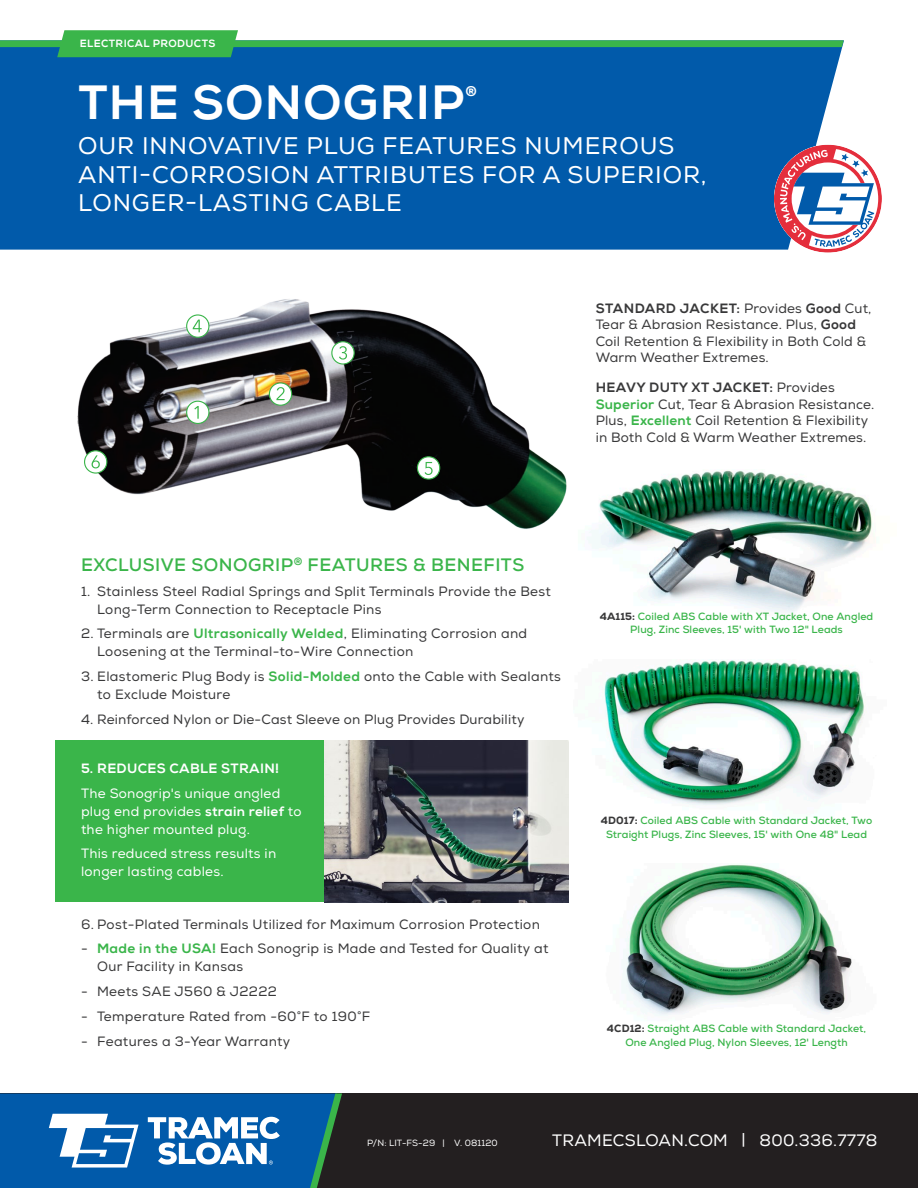
<style>
.page{position:relative;width:918px;height:1188px;background:#fff}
.page>*{position:absolute;margin:0;border:0;box-sizing:border-box;transform-origin:0 0}
.Cat_section_heading{font:800 48px "Nexa";letter-spacing:.025em;color:#fff}
.t1{font:24px/28.5px "Nexa";letter-spacing:.04em;color:#fff}
.t2{font:700 18px "Nexa";letter-spacing:.025em;color:#3ab54a}
.t3{font:16.5px "Nexa";letter-spacing:.015em;color:#fff}
.Cat_section_heading-2{font:800 13.95px "Nexa";color:#fff}
.t4{font:13.5px/16.5px "Nexa";letter-spacing:.025em;color:#383839}
.t5{font:13.5px/18px "Nexa";letter-spacing:.02em;color:#fff}
.t6{font:800 13.5px "Nexa";letter-spacing:.025em;color:#fff}
.t7{font:700 10.5px/13.5px "Nexa";letter-spacing:.01em;color:#3ab54a;text-align:center}
.t8{font:800 10.5px "Nexa";letter-spacing:.04em;color:#fff}
.t9{font:9px "Nexa";letter-spacing:.01em;color:#fff}
.s1{font-weight:800}
.s2{font-weight:800;color:#3ab54a}
.s3{font-weight:800;color:#383839}
</style>
<div class="page">
<div style="left:0;top:57px;width:840px;height:193px;background:#015aaa"></div>
<svg style="left:0;top:30px;width:844px;height:27px"></svg>
<img style="left:77px;top:299px;width:490px;height:230px">
<div style="left:187px;top:401px;width:22px;height:22px;background:#fff;border-radius:50%"></div>
<div style="left:186px;top:401px;width:23px;height:23px;border:1px solid #3ab54a;border-radius:50%"></div>
<svg style="left:194px;top:406px;width:5px;height:13px"></svg>
<svg style="left:187px;top:315px;width:22px;height:22px"></svg>
<div style="left:186px;top:314px;width:23px;height:24px;border:1px solid #3ab54a;border-radius:50%"></div>
<svg style="left:193px;top:320px;width:9px;height:12px"></svg>
<svg style="left:85px;top:451px;width:22px;height:22px"></svg>
<div style="left:84px;top:450px;width:23px;height:24px;border:1px solid #3ab54a;border-radius:50%"></div>
<svg style="left:92px;top:455px;width:8px;height:13px"></svg>
<svg style="left:417px;top:457px;width:23px;height:22px"></svg>
<div style="left:417px;top:456px;width:23px;height:24px;border:1px solid #3ab54a;border-radius:50%"></div>
<svg style="left:425px;top:462px;width:8px;height:13px"></svg>
<svg style="left:269px;top:383px;width:23px;height:22px"></svg>
<div style="left:269px;top:382px;width:23px;height:24px;border:1px solid #3ab54a;border-radius:50%"></div>
<svg style="left:276px;top:387px;width:9px;height:13px"></svg>
<div style="left:332px;top:342px;width:22px;height:22px;background:#fff;border-radius:50%"></div>
<div style="left:331px;top:341px;width:24px;height:24px;border:1px solid #3ab54a;border-radius:50%"></div>
<svg style="left:339px;top:346px;width:8px;height:14px"></svg>
<div style="left:55px;top:740px;width:270px;height:162px;background:#3ab54a"></div>
<img style="left:325px;top:740px;width:244px;height:162px">
<img style="left:587px;top:470px;width:285px;height:143px">
<img style="left:604px;top:660px;width:261px;height:145px">
<img style="left:622px;top:864px;width:230px;height:152px">
<div style="left:0;top:1094px;width:918px;height:94px;background:#231f20"></div>
<svg style="left:0;top:1094px;width:342px;height:94px;background:#2a73b0"></svg>
<svg style="left:774px;top:145px;width:108px;height:108px"></svg>
<p class="t8" style="left:80px;top:37px;width:137px">ELECTRICAL PRODUCTS</p>
<p class="Cat_section_heading" style="left:78px;top:73px;width:388px">THE SONOGRIP</p>
<p class="Cat_section_heading-2" style="left:465px;top:83px;width:13px">®</p>
<p class="t1" style="left:78px;top:132px;width:630px">OUR INNOVATIVE PLUG FEATURES NUMEROUS<br>ANTI-CORROSION ATTRIBUTES FOR A SUPERIOR,<br>LONGER-LASTING CABLE</p>
<p class="t4" style="left:596px;top:300px;width:277px"><span class="s1">STANDARD JACKET:</span> Provides <span class="s1">Good</span> Cut, Tear &amp; Abrasion Resistance. Plus, <span class="s1">Good </span>Coil Retention &amp; Flexibility in Both Cold &amp; Warm Weather Extremes.</p>
<p class="t4" style="left:596px;top:380px;width:280px"><span class="s1">HEAVY DUTY XT JACKET:</span> Provides <span class="s2">Superior</span> Cut, Tear &amp; Abrasion Resistance.<br>Plus, <span class="s2">Excellent</span> Coil Retention &amp; Flexibility in Both Cold &amp; Warm Weather Extremes.</p>
<p class="t2" style="left:81px;top:553px;width:445px">EXCLUSIVE SONOGRIP<sup>®</sup> FEATURES &amp; BENEFITS</p>
<p class="t4" style="left:97px;top:582px;width:455px;line-height:18px;text-indent:-16px">1. Stainless Steel Radial Springs and Split Terminals Provide the Best<br>Long-Term Connection to Receptacle Pins</p>
<p class="t4" style="left:97px;top:625px;width:432px;line-height:18px;text-indent:-16px">2. Terminals are <span class="s2">Ultrasonically Welded</span>, Eliminating Corrosion and<br>Loosening at the Terminal-to-Wire Connection</p>
<p class="t4" style="left:97px;top:668px;width:465px;line-height:18px;text-indent:-16px">3. Elastomeric Plug Body is <span class="s2">Solid-Molded</span> onto the Cable with Sealants to Exclude Moisture</p>
<p class="t4" style="left:81px;top:711px;width:445px">4. Reinforced Nylon or Die-Cast Sleeve on Plug Provides Durability</p>
<p class="t6" style="left:81px;top:760px;width:199px">5. REDUCES CABLE STRAIN!</p>
<p class="t5" style="left:81px;top:784px;width:222px">The Sonogrip's unique angled plug end provides <span class="s1">strain relief</span> to the higher mounted plug.</p>
<p class="t5" style="left:81px;top:845px;width:197px">This reduced stress results in longer lasting cables.</p>
<p class="t4" style="left:81px;top:916px;width:460px">6. Post-Plated Terminals Utilized for Maximum Corrosion Protection</p>
<p class="t4" style="left:97px;top:940px;width:453px;line-height:18px;text-indent:-16px">- <span class="s2">Made in the USA!</span> Each Sonogrip is Made and Tested for Quality at<br>Our Facility in Kansas</p>
<p class="t4" style="left:81px;top:984px;width:197px">- Meets SAE J560 &amp; J2222</p>
<p class="t4" style="left:81px;top:1008px;width:291px">- Temperature Rated from -60°F to 190°F</p>
<p class="t4" style="left:81px;top:1033px;width:211px">- Features a 3-Year Warranty</p>
<p class="t7" style="left:600px;top:610px;width:275px"><span class="s3">4A115:</span> Coiled ABS Cable with XT Jacket, One Angled<br>Plug, Zinc Sleeves, 15' with Two 12" Leads</p>
<p class="t7" style="left:601px;top:814px;width:273px"><span class="s3">4D017:</span> Coiled ABS Cable with Standard Jacket, Two<br>Straight Plugs, Zinc Sleeves, 15' with One 48" Lead</p>
<p class="t7" style="left:607px;top:1022px;width:261px"><span class="s3">4CD12:</span> Straight ABS Cable with Standard Jacket,<br>One Angled Plug, Nylon Sleeves, 12' Length</p>
<p class="t9" style="left:367px;top:1138px;width:132px">P/N: LIT-FS-29 | V. 081120</p>
<p class="t3" style="left:552px;top:1131px;width:327px">TRAMECSLOAN.COM | 800.336.7778</p>
</div>
